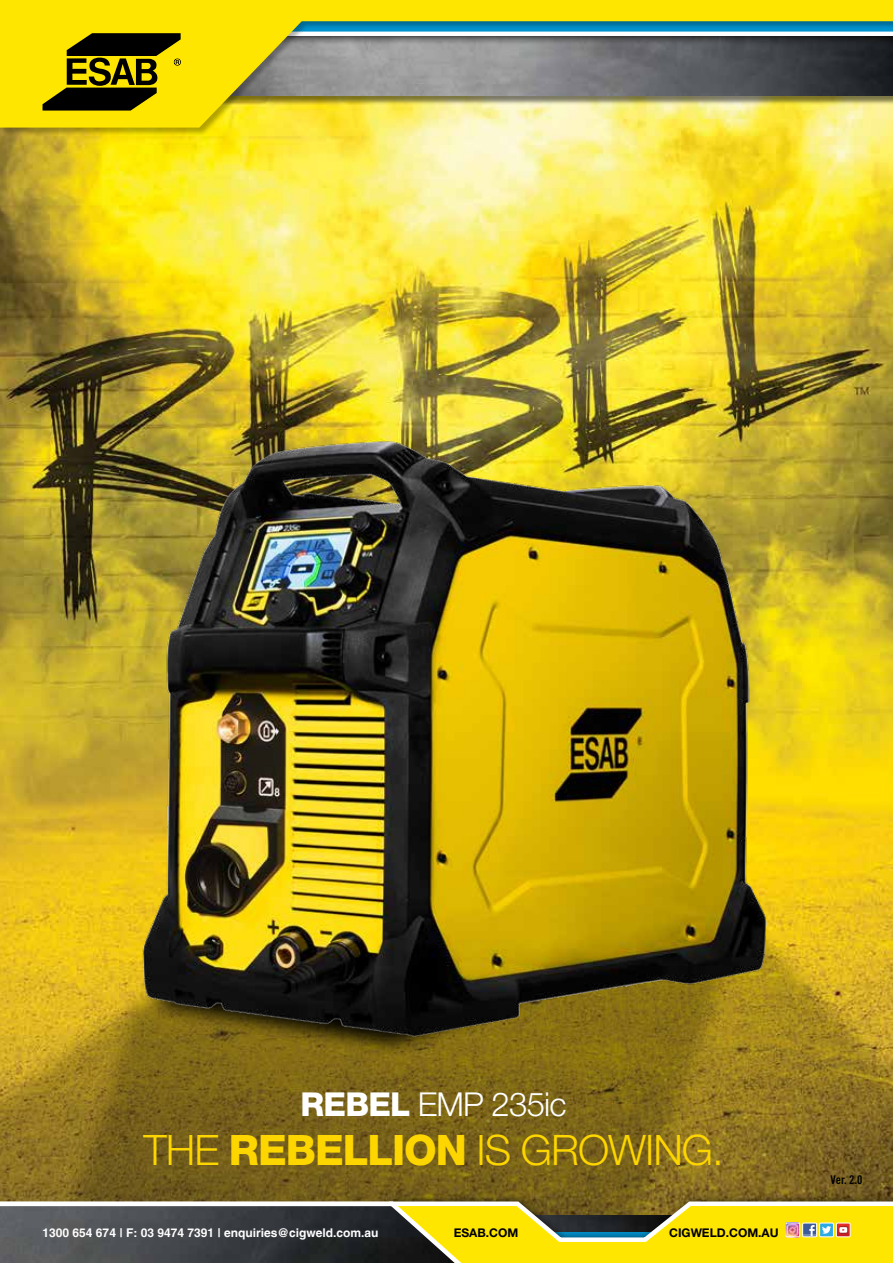
<style>
.page{position:relative;width:893px;height:1263px;background:#fff}
.page>*{position:absolute;margin:0;border:0;box-sizing:border-box;transform-origin:0 0}
.t1{font:300 42px "Helvetica Neue LT Std";letter-spacing:-.025em;color:#fdd600}
.t2{font:300 33px "Helvetica Neue LT Std";letter-spacing:-.025em;color:#fff}
.t3{font:700 12px "Helvetica";color:#fff}
.t4{font:700 12px "Helvetica Neue LT Std";color:#000}
.t5{font:12px "Trade Gothic LT Std Bd Cn 20";color:#000}
.s1{font-weight:800}
</style>
<div class="page">
<img style="left:0;top:136px;width:893px;height:672px">
<img style="left:0;top:808px;width:893px;height:389px">
<img style="left:66px;top:387px;width:780px;height:711px">
<div style="left:0;top:0;width:893px;height:136px;background:#000;opacity:.3"></div>
<svg style="left:1px;top:0;width:892px;height:128px;fill:#ffe600"></svg>
<hr style="left:0;top:0;width:1px;height:136px;background:#000;opacity:.3">
<svg style="left:0;top:11px;width:893px;height:100px"></svg>
<div style="left:382px;top:1194px;width:511px;height:69px;background:#000;opacity:.8"></div>
<svg style="left:0;top:1197px;width:893px;height:66px"></svg>
<div style="left:802px;top:1222px;width:15px;height:15px;border:1px solid #fff"></div>
<img style="left:787px;top:1224px;width:11px;height:11px">
<div style="left:785px;top:1222px;width:15px;height:15px;border:1px solid #fff"></div>
<div style="left:0;top:1206px;width:383px;height:57px;background:linear-gradient(to right,#65676a,#1c1f23)"></div>
<h2 class="t2" style="left:301px;top:1084px;width:267px"><span class="s1">REBEL</span> EMP 235ic</h2>
<h1 class="t1" style="left:144px;top:1125px;width:582px">THE <span class="s1">REBELLION</span> IS GROWING.</h1>
<p class="t3" style="left:43px;top:1225px;width:337px">1300 654 674 | F: 03 9474 7391 | enquiries@cigweld.com.au</p>
<p class="t4" style="left:454px;top:1225px;width:66px">ESAB.COM</p>
<p class="t4" style="left:669px;top:1225px;width:111px">CIGWELD.COM.AU</p>
<p class="t5" style="left:830px;top:1173px;width:33px">Ver. 2.0</p>
</div>
